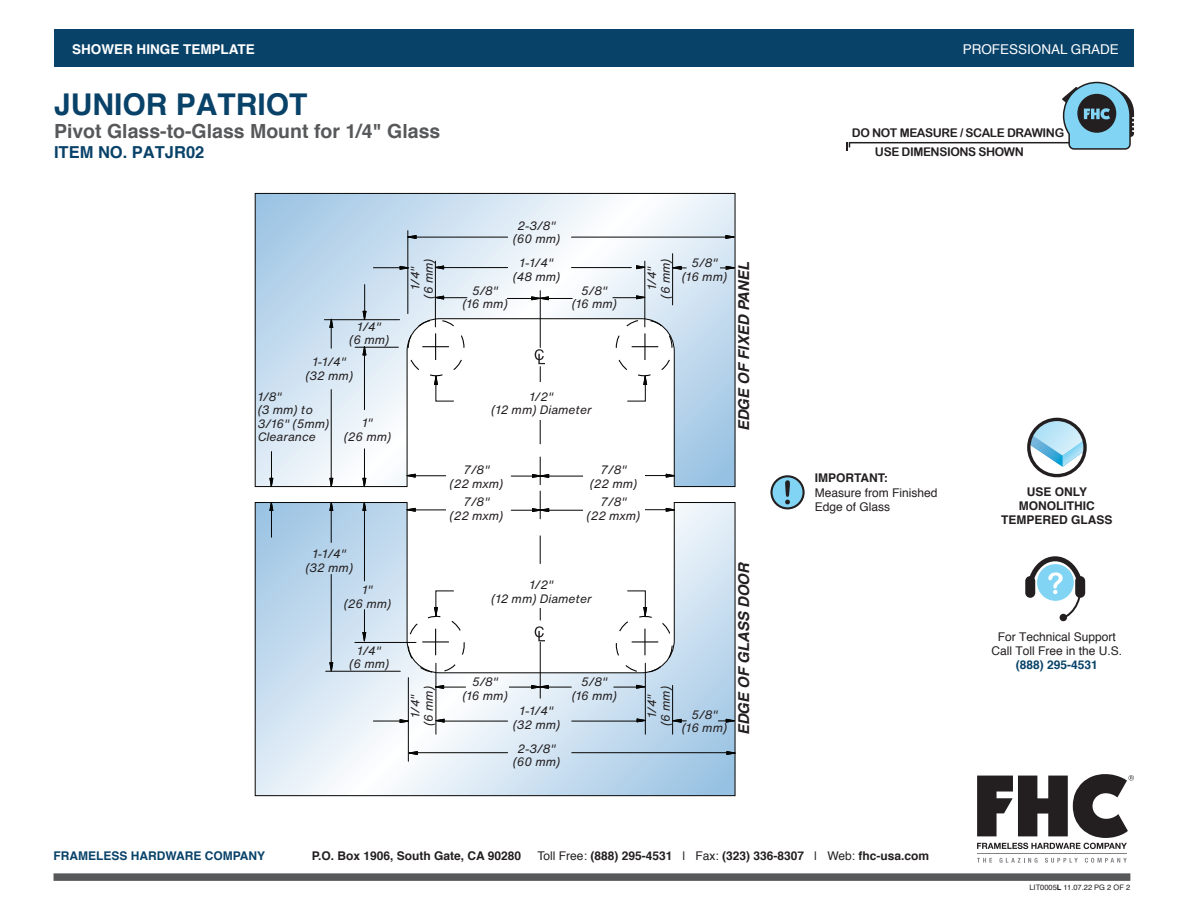
<style>
.page{position:relative;width:1188px;height:918px;background:#fff}
.page>*{position:absolute;margin:0;border:0;box-sizing:border-box;transform-origin:0 0}
.t1{font:700 30px "Helvetica";color:#094269}
.t2{font:700 19.5px "Helvetica";color:#57585a}
.t3{font:700 16.5px "Helvetica";color:#094269}
.t4{font:italic 700 15px "Helvetica";color:#231f20}
.t5{font:700 13.5px "Helvetica";color:#fff}
.t6{font:13.5px "Helvetica";color:#fff}
.t7{font:italic 12px/13.5px "Helvetica Now Text";color:#231f20;text-align:center}
.Bold_Body_Text{font:700 12px "Helvetica";color:#231f20}
.Bold_Body_Text-2{font:12px/14.4px "Helvetica";color:#231f20;text-align:center}
.t8{font:12px/19.8px "Arial Rounded MT Bold";letter-spacing:-.03em;color:#231f20}
.Bold_Body_Text-3{font:700 12px "Helvetica";color:#094269}
.t9{font:7.5px "Helvetica";color:#231f20}
.s1{font-weight:400}
.s2{font-weight:700}
</style>
<div class="page">
<div style="left:54px;top:873px;width:1076px;height:8px;background:#57585a"></div>
<div style="left:54px;top:29px;width:1080px;height:38px;background:#094269"></div>
<svg style="left:977px;top:858px;width:15px;height:5px"></svg>
<svg style="left:999px;top:858px;width:39px;height:5px"></svg>
<svg style="left:1045px;top:858px;width:33px;height:5px"></svg>
<svg style="left:1085px;top:858px;width:42px;height:5px"></svg>
<hr style="left:977px;top:853px;width:150px;height:1px;background:#808285">
<svg style="left:977px;top:774px;width:157px;height:75px"></svg>
<svg style="left:539px;top:491px;width:2px;height:11px"></svg>
<svg style="left:255px;top:193px;width:481px;height:294px"></svg>
<svg style="left:255px;top:502px;width:481px;height:294px"></svg>
<svg style="left:1025px;top:556px;width:60px;height:65px"></svg>
<svg style="left:1029px;top:419px;width:56px;height:48px"></svg>
<div style="left:1027px;top:418px;width:60px;height:59px;border:3px solid #231f20;border-radius:50%"></div>
<svg style="left:846px;top:81px;width:288px;height:70px"></svg>
<svg style="left:770px;top:475px;width:35px;height:34px"></svg>
<div style="left:583px;top:458px;width:61px;height:35px;background:#fff"></div>
<div style="left:446px;top:458px;width:61px;height:35px;background:#fff"></div>
<div style="left:583px;top:490px;width:61px;height:35px;background:#fff"></div>
<div style="left:446px;top:490px;width:61px;height:35px;background:#fff"></div>
<div style="left:456px;top:570px;width:171px;height:38px;background:#fff"></div>
<div style="left:456px;top:382px;width:171px;height:38px;background:#fff"></div>
<svg style="left:535px;top:626px;width:10px;height:15px"></svg>
<svg style="left:535px;top:349px;width:10px;height:15px"></svg>
<p class="t5" style="left:72px;top:39px;width:184px">SHOWER HINGE TEMPLATE</p>
<p class="t6" style="left:963px;top:39px;width:158px">PROFESSIONAL GRADE</p>
<p class="t1" style="left:54px;top:80px;width:255px">JUNIOR PATRIOT</p>
<p class="t2" style="left:54px;top:115px;width:388px">Pivot Glass-to-Glass Mount for 1/4" Glass</p>
<p class="t3" style="left:54px;top:139px;width:152px">ITEM NO. PATJR02</p>
<p class="t7" style="left:349px;top:320px;width:42px">1/4"<br>(6 mm)</p>
<p class="t7" style="left:305px;top:355px;width:49px">1-1/4" (32 mm)</p>
<p class="t7" style="left:258px;top:389px;width:73px;text-align:left">1/8"<br>(3 mm) to<br>3/16" (5mm)<br>Clearance</p>
<p class="t7" style="left:344px;top:416px;width:49px">1"<br>(26 mm)</p>
<p class="t7" style="left:305px;top:547px;width:49px">1-1/4" (32 mm)</p>
<p class="t7" style="left:344px;top:583px;width:49px">1"<br>(26 mm)</p>
<p class="t7" style="left:349px;top:643px;width:42px">1/4"<br>(6 mm)</p>
<p class="t7" style="left:408px;top:299px;width:42px;rotate:-90deg">1/4"<br>(6 mm)</p>
<p class="t7" style="left:513px;top:219px;width:49px">2-3/8" (60 mm)</p>
<p class="t7" style="left:513px;top:256px;width:49px">1-1/4" (48 mm)</p>
<p class="t7" style="left:462px;top:283px;width:47px">5/8" (16 mm)</p>
<p class="t7" style="left:572px;top:283px;width:47px">5/8" (16 mm)</p>
<p class="t7" style="left:491px;top:390px;width:102px">1/2"<br>(12 mm) Diameter</p>
<p class="t7" style="left:645px;top:299px;width:42px;rotate:-90deg">1/4"<br>(6 mm)</p>
<p class="t7" style="left:682px;top:256px;width:47px">5/8" (16 mm)</p>
<p class="t4" style="left:732px;top:431px;width:171px;rotate:-90deg">EDGE OF FIXED PANEL</p>
<p class="t7" style="left:450px;top:463px;width:55px">7/8"<br>(22 mxm)</p>
<p class="t7" style="left:450px;top:495px;width:55px">7/8"<br>(22 mxm)</p>
<p class="t7" style="left:590px;top:463px;width:49px">7/8" (22 mm)</p>
<p class="t7" style="left:587px;top:495px;width:55px">7/8"<br>(22 mxm)</p>
<p class="t7" style="left:491px;top:578px;width:102px">1/2"<br>(12 mm) Diameter</p>
<p class="t7" style="left:408px;top:726px;width:42px;rotate:-90deg">1/4"<br>(6 mm)</p>
<p class="t7" style="left:462px;top:675px;width:47px">5/8" (16 mm)</p>
<p class="t7" style="left:513px;top:704px;width:49px">1-1/4" (32 mm)</p>
<p class="t7" style="left:513px;top:742px;width:49px">2-3/8" (60 mm)</p>
<p class="t7" style="left:581px;top:675px;width:28px">5/8"</p>
<p class="t7" style="left:572px;top:689px;width:47px">(16 mm)</p>
<p class="t7" style="left:645px;top:726px;width:42px;rotate:-90deg">1/4"<br>(6 mm)</p>
<p class="t7" style="left:682px;top:707px;width:47px">5/8" (16 mm)</p>
<p class="t4" style="left:732px;top:735px;width:175px;rotate:-90deg">EDGE OF GLASS DOOR</p>
<p class="t8" style="left:875px;top:122px;width:191px;text-indent:-23px">DO NOT MEASURE / SCALE DRAWING<br>USE DIMENSIONS SHOWN</p>
<p class="Bold_Body_Text" style="left:815px;top:469px;width:75px">IMPORTANT:</p>
<p class="Bold_Body_Text-2" style="left:815px;top:486px;width:124px;text-align:left">Measure from Finished<br>Edge of Glass</p>
<p class="Bold_Body_Text" style="left:1027px;top:482px;width:62px">USE ONLY</p>
<p class="Bold_Body_Text" style="left:1019px;top:496px;width:77px">MONOLITHIC</p>
<p class="Bold_Body_Text" style="left:1001px;top:510px;width:113px">TEMPERED GLASS</p>
<p class="Bold_Body_Text-2" style="left:992px;top:630px;width:132px">For Technical Support<br>Call Toll Free in the U.S.</p>
<p class="Bold_Body_Text-3" style="left:1016px;top:655px;width:84px">(888) 295-4531</p>
<p class="Bold_Body_Text-3" style="left:54px;top:846px;width:213px">FRAMELESS HARDWARE COMPANY</p>
<p class="Bold_Body_Text" style="left:312px;top:846px;width:211px">P.O. Box 1906, South Gate, CA 90280</p>
<p class="Bold_Body_Text" style="left:538px;top:846px;width:393px"><span class="s1">Toll Free:</span> (888) 295-4531 <span class="s1">| Fax:</span> (323) 336-8307 <span class="s1">| Web:</span> fhc-usa.com</p>
<p class="t9" style="left:1029px;top:881px;width:102px">LIT0005<span class="s2">L</span> 11.07.22 PG 2 OF 2</p>
</div>
